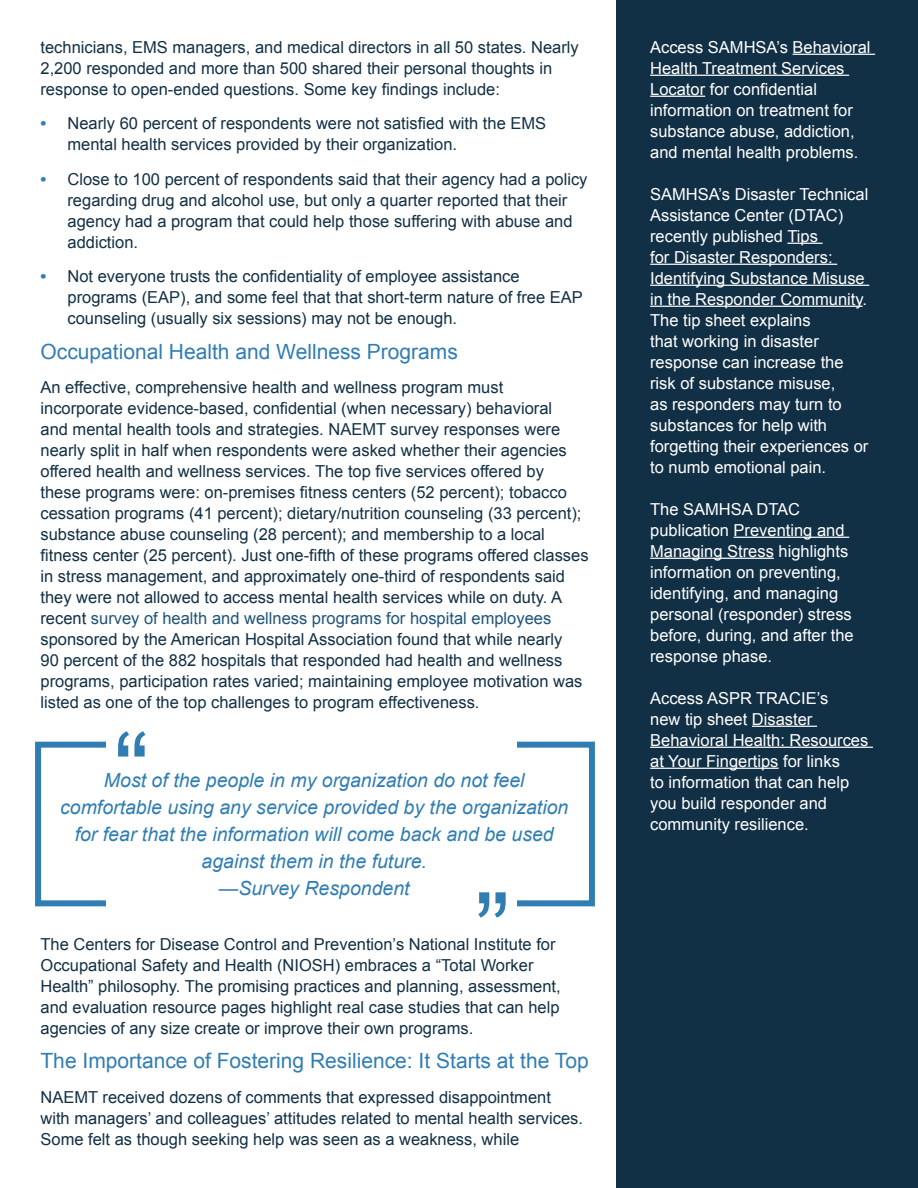
<style>
.page{position:relative;width:918px;height:1188px;background:#fff}
.page>*{position:absolute;margin:0;border:0;box-sizing:border-box;transform-origin:0 0}
.t1{font:108px "Arial";color:#307db3}
.t2{font:21px "Arial";color:#307db3}
.t3{font:italic 19.5px/27px "Arial";color:#307db3;text-align:center}
.t4{font:16.5px/21px "Arial";color:#123045}
.t5{font:16.5px/21px "Arial";color:#fff}
.s1{font-weight:700;color:#307db3}
.s2{color:#1f5478}
</style>
<div class="page">
<div style="left:616px;top:0;width:302px;height:1188px;background:#123045"></div>
<hr style="left:793px;top:54px;width:82px;height:1px;background:#fff">
<hr style="left:650px;top:75px;width:199px;height:1px;background:#fff">
<hr style="left:650px;top:96px;width:55px;height:1px;background:#fff">
<hr style="left:787px;top:243px;width:36px;height:1px;background:#fff">
<hr style="left:650px;top:264px;width:187px;height:1px;background:#fff">
<hr style="left:650px;top:285px;width:219px;height:1px;background:#fff">
<hr style="left:650px;top:306px;width:213px;height:1px;background:#fff">
<hr style="left:734px;top:537px;width:115px;height:1px;background:#fff">
<hr style="left:650px;top:558px;width:124px;height:1px;background:#fff">
<hr style="left:752px;top:726px;width:65px;height:1px;background:#fff">
<hr style="left:650px;top:747px;width:223px;height:1px;background:#fff">
<hr style="left:650px;top:768px;width:129px;height:1px;background:#fff">
<div style="left:35px;top:742px;width:560px;height:164px;border:6px solid #307db3"></div>
<div style="left:106px;top:729px;width:410px;height:189px;background:#fff"></div>
<p class="t4" style="left:40px;top:36px;width:540px">technicians, EMS managers, and medical directors in all 50 states. Nearly<br>2,200 responded and more than 500 shared their personal thoughts in response to open-ended questions. Some key findings include:</p>
<p class="t4" style="left:68px;top:113px;width:480px;text-indent:-27px"><span class="s1">•</span> Nearly 60 percent of respondents were not satisfied with the EMS mental health services provided by their organization.</p>
<p class="t4" style="left:68px;top:168px;width:522px;text-indent:-27px"><span class="s1">•</span> Close to 100 percent of respondents said that their agency had a policy regarding drug and alcohol use, but only a quarter reported that their agency had a program that could help those suffering with abuse and addiction.</p>
<p class="t4" style="left:68px;top:266px;width:517px;text-indent:-27px"><span class="s1">•</span> Not everyone trusts the confidentiality of employee assistance programs (EAP), and some feel that that short-term nature of free EAP counseling (usually six sessions) may not be enough.</p>
<p class="t2" style="left:40px;top:337px;width:419px">Occupational Health and Wellness Programs</p>
<p class="t4" style="left:40px;top:377px;width:550px">An effective, comprehensive health and wellness program must incorporate evidence-based, confidential (when necessary) behavioral<br>and mental health tools and strategies. NAEMT survey responses were nearly split in half when respondents were asked whether their agencies offered health and wellness services. The top five services offered by<br>these programs were: on-premises fitness centers (52 percent); tobacco cessation programs (41 percent); dietary/nutrition counseling (33 percent); substance abuse counseling (28 percent); and membership to a local fitness center (25 percent). Just one-fifth of these programs offered classes in stress management, and approximately one-third of respondents said they were not allowed to access mental health services while on duty. A recent <span class="s2">survey of health and wellness programs for hospital employees </span>sponsored by the American Hospital Association found that while nearly<br>90 percent of the 882 hospitals that responded had health and wellness programs, participation rates varied; maintaining employee motivation was listed as one of the top challenges to program effectiveness.</p>
<h1 class="t1" style="left:114px;top:701px;width:37px">“</h1>
<p class="t3" style="left:60px;top:767px;width:510px">Most of the people in my organization do not feel comfortable using any service provided by the organization for fear that the information will come back and be used against them in the future.</p>
<p class="t3" style="left:219px;top:875px;width:192px">—Survey Respondent</p>
<h1 class="t1" style="left:510px;top:948px;width:37px;rotate:-180deg">“</h1>
<p class="t4" style="left:40px;top:933px;width:522px">The Centers for Disease Control and Prevention’s National Institute for Occupational Safety and Health (NIOSH) embraces a “Total Worker Health” philosophy. The promising practices and planning, assessment, and evaluation resource pages highlight real case studies that can help agencies of any size create or improve their own programs.</p>
<p class="t2" style="left:40px;top:1047px;width:550px">The Importance of Fostering Resilience: It Starts at the Top</p>
<p class="t4" style="left:40px;top:1086px;width:544px">NAEMT received dozens of comments that expressed disappointment with managers’ and colleagues’ attitudes related to mental health services.<br>Some felt as though seeking help was seen as a weakness, while</p>
<p class="t5" style="left:650px;top:36px;width:222px">Access SAMHSA’s Behavioral<br>Health Treatment Services<br>Locator for confidential information on treatment for substance abuse, addiction, and mental health problems.</p>
<p class="t5" style="left:650px;top:183px;width:220px">SAMHSA’s Disaster Technical<br>Assistance Center (DTAC) recently published Tips<br>for Disaster Responders:<br>Identifying Substance Misuse in the Responder Community.<br>The tip sheet explains<br>that working in disaster response can increase the risk of substance misuse,<br>as responders may turn to substances for help with forgetting their experiences or to numb emotional pain.</p>
<p class="t5" style="left:650px;top:498px;width:205px">The SAMHSA DTAC publication Preventing and<br>Managing Stress highlights information on preventing, identifying, and managing personal (responder) stress before, during, and after the response phase.</p>
<p class="t5" style="left:650px;top:687px;width:220px">Access ASPR TRACIE’s<br>new tip sheet Disaster<br>Behavioral Health: Resources at Your Fingertips for links<br>to information that can help you build responder and community resilience.</p>
</div>
